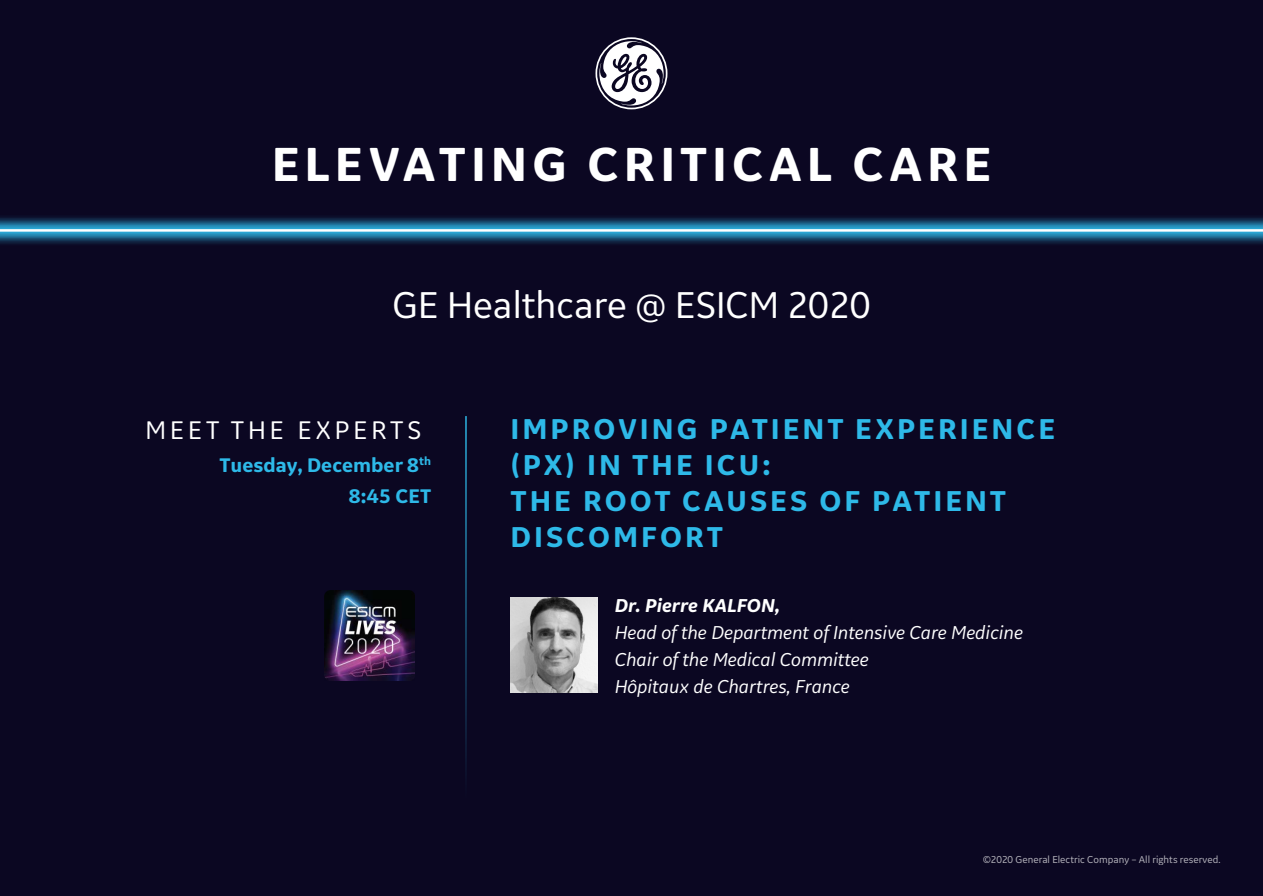
<style>
.page{position:relative;width:1263px;height:896px;background:#fff}
.page>*{position:absolute;margin:0;border:0;box-sizing:border-box;transform-origin:0 0}
.t1{font:700 49.95px "GE Inspira Sans";letter-spacing:.1em;color:#fff}
.t2{font:39px "GE Inspira Sans";color:#fff}
.t3{font:700 30px/36px "GE Inspira Sans";letter-spacing:.1em;color:#2eb9e8}
.t4{font:26.7px "GE Inspira Sans";letter-spacing:.15em;color:#fff}
.t5{font:700 20.55px/30.8px "GE Inspira Sans";color:#2eb9e8;text-align:right}
.t6{font:italic 19.5px/27px "GE Inspira Sans";color:#fff}
.t7{font:italic 700 19.5px "GE Inspira Sans";color:#fff}
.t8{font:10.5px "GE Inspira Sans";color:#fff}
</style>
<div class="page">
<div style="left:0;top:0;width:1263px;height:895px;background:#0b0722"></div>
<svg style="left:0;top:217px;width:1263px;height:27px;background:#216084"></svg>
<hr style="left:0;top:229px;width:1263px;height:2px;background:#fff">
<svg style="left:595px;top:37px;width:72px;height:72px"></svg>
<hr style="left:465px;top:416px;width:2px;height:382px;background:#2eb9e8">
<img style="left:510px;top:597px;width:87px;height:95px">
<img style="left:325px;top:590px;width:90px;height:90px">
<h1 class="t1" style="left:272px;top:133px;width:721px">ELEVATING CRITICAL CARE</h1>
<h2 class="t2" style="left:392px;top:280px;width:480px">GE Healthcare @ ESICM 2020</h2>
<h3 class="t4" style="left:145px;top:413px;width:277px">MEET THE EXPERTS</h3>
<p class="t5" style="left:219px;top:449px;width:213px">Tuesday, December 8<sup>th<br></sup>8:45 CET</p>
<h3 class="t3" style="left:510px;top:410px;width:546px">IMPROVING PATIENT EXPERIENCE (PX) IN THE ICU:<br>THE ROOT CAUSES OF PATIENT<br>DISCOMFORT</h3>
<p class="t7" style="left:615px;top:593px;width:167px">Dr. Pierre KALFON,</p>
<p class="t6" style="left:615px;top:618px;width:410px">Head of the Department of Intensive Care Medicine<br>Chair of the Medical Committee<br>Hôpitaux de Chartres, France</p>
<p class="t8" style="left:982px;top:852px;width:239px">©2020 General Electric Company – All rights reserved.</p>
</div>
